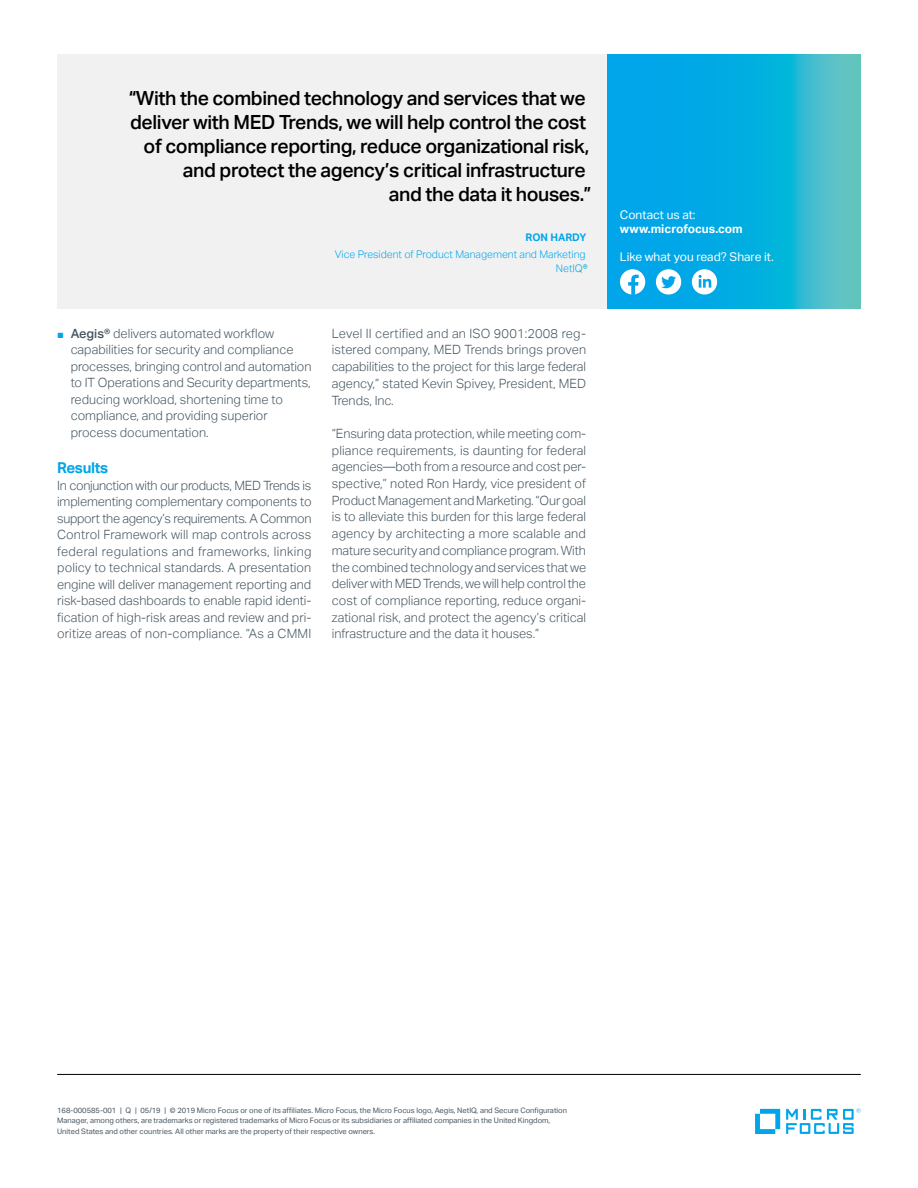
<style>
.page{position:relative;width:918px;height:1188px;background:#fff}
.page>*{position:absolute;margin:0;border:0;box-sizing:border-box;transform-origin:0 0}
.t1{font:500 19.5px/24px "Aktiv Grotesk";letter-spacing:-.02em;color:#000;text-align:right}
.t2{font:700 15px "Aktiv Grotesk";letter-spacing:-.02em;color:#00a6e9}
.t3{font:300 12.75px/16.6px "Aktiv Grotesk";color:#455560;text-align:justify}
.t4{font:12px "Aktiv Grotesk";color:#fff}
.t5{font:700 12px "Aktiv Grotesk";color:#fff}
.t6{font:300 10.5px/14.2px "Aktiv Grotesk";color:#00a6e9;text-align:right}
.t7{font:700 10.5px "Aktiv Grotesk";color:#00a6e9}
.t8{font:7.5px/10.5px "Aktiv Grotesk";color:#455560}
.s1{font-family:"Arial";font-weight:400;font-size:11.25px;color:#00a6e9}
.s2{font-weight:500}
</style>
<div class="page">
<hr style="left:57px;top:1074px;width:804px;height:1px;background:#000">
<svg style="left:755px;top:1109px;width:25px;height:25px"></svg>
<svg style="left:786px;top:1108px;width:75px;height:26px"></svg>
<svg style="left:607px;top:54px;width:254px;height:254px;background:#15b0dc"></svg>
<div style="left:57px;top:54px;width:550px;height:254px;background:#f1f1f2"></div>
<div style="left:620px;top:269px;width:25px;height:26px;background:#fff;border-radius:50%"></div>
<svg style="left:628px;top:275px;width:11px;height:20px"></svg>
<div style="left:656px;top:269px;width:25px;height:26px;background:#fff;border-radius:50%"></div>
<svg style="left:661px;top:276px;width:15px;height:12px"></svg>
<div style="left:692px;top:269px;width:25px;height:26px;background:#fff;border-radius:50%"></div>
<svg style="left:699px;top:275px;width:12px;height:13px"></svg>
<h1 class="t1" style="left:129px;top:86px;width:464px">“With the combined technology and services that we deliver with MED Trends, we will help control the cost of compliance reporting, reduce organizational risk, and protect the agency’s critical infrastructure<br>and the data it houses.”</h1>
<p class="t7" style="left:526px;top:231px;width:41px">Ro n Hard</p>
<p class="t7" style="left:579px;top:231px;width:8px">y</p>
<p class="t6" style="left:335px;top:247px;width:254px">Vice President of Product Management and Marketing<br>NetIQ®</p>
<p class="t3" style="left:71px;top:325px;width:242px;text-align:left;text-indent:-13px"><span class="s1">■</span> <span class="s2">Aegis®</span> delivers automated workflow capabilities for security and compliance processes, bringing control and automation to IT Operations and Security departments, reducing workload, shortening time to compliance, and providing superior process documentation.</p>
<p class="t2" style="left:57px;top:459px;width:53px">Results</p>
<p class="t3" style="left:57px;top:477px;width:256px">In conjunction with our products, MED Trends is implementing complementary components to support the agency’s requirements. A Common Control Framework will map controls across federal regulations and frameworks, linking policy to technical standards. A presentation engine will deliver management reporting and risk-based dashboards to enable rapid identi&shy;fication of high-risk areas and review and pri&shy;oritize areas of non-compliance. “As a CMMI</p>
<p class="t3" style="left:332px;top:325px;width:256px">Level II certified and an ISO 9001:2008 reg&shy;istered company, MED Trends brings proven capabilities to the project for this large federal agency,” stated Kevin Spivey, President, MED Trends, Inc.</p>
<p class="t3" style="left:332px;top:425px;width:256px">“Ensuring data protection, while meeting com&shy;pliance requirements, is daunting for federal agencies—both from a resource and cost per&shy;spective,” noted Ron Hardy, vice president of Product Management and Marketing. “Our goal is to alleviate this burden for this large federal agency by architecting a more scalable and mature security and compliance program. With the combined technology and services that we deliver with MED Trends, we will help control the cost of compliance reporting, reduce organi&shy;zational risk, and protect the agency’s critical infrastructure and the data it houses.”</p>
<p class="t4" style="left:620px;top:207px;width:77px">Contact us at:</p>
<p class="t5" style="left:620px;top:222px;width:124px">www.microfocus.com</p>
<p class="t4" style="left:620px;top:250px;width:155px">Like what you read? Share it.</p>
<p class="t8" style="left:57px;top:1105px;width:511px">168-000585-001 | Q | 05/19 | © 2019 Micro Focus or one of its affiliates. Micro Focus, the Micro Focus logo, Aegis, NetIQ, and Secure Configuration<br>Manager, among others, are trademarks or registered trademarks of Micro Focus or its subsidiaries or affiliated companies in the United Kingdom,<br>United States and other countries. All other marks are the property of their respective owners.</p>
</div>
